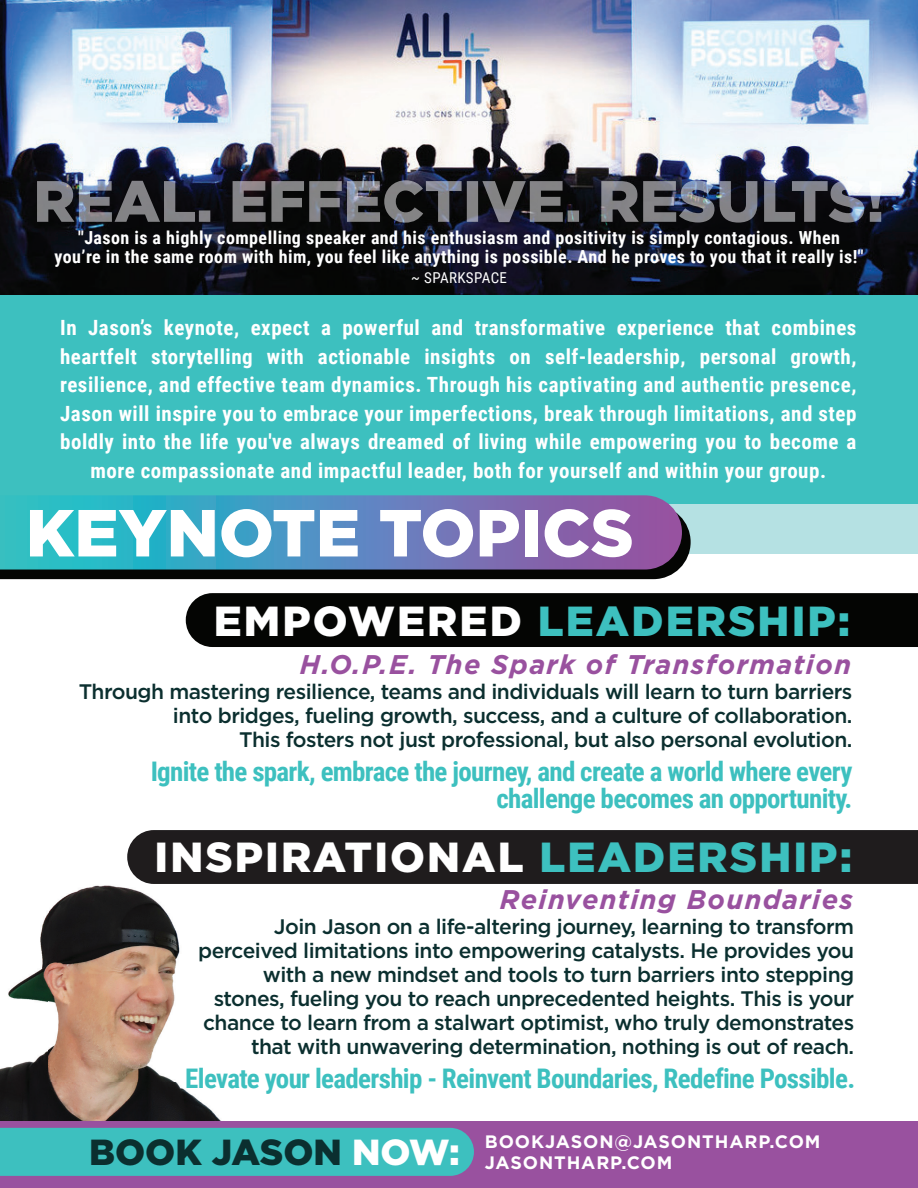
<style>
.page{position:relative;width:918px;height:1188px;background:#fff}
.page>*{position:absolute;margin:0;border:0;box-sizing:border-box;transform-origin:0 0}
.t1{font:900 66.45px "Gotham";color:#fff}
.t2{font:900 42px "Gotham";letter-spacing:.05em;color:#fff}
.t3{font:900 42px "Gotham";letter-spacing:.05em;color:#3dc0bf}
.t4{font:900 36.3px "Gotham";color:#0b2f2f}
.t5{font:700 27px/27px "Roboto Condensed";letter-spacing:-.025em;color:#3dc0bf;text-align:right}
.t6{font:italic 700 27px "Gotham";letter-spacing:.05em;color:#99519f}
.t7{font:500 21px/24px "Gotham";letter-spacing:-.025em;color:#0b2f2f;text-align:right}
.t8{font:700 21px/28.5px "Roboto Condensed";letter-spacing:.025em;color:#fff;text-align:center}
.t9{font:700 18px/19.5px "Roboto Condensed";letter-spacing:.025em;color:#fff;text-align:center}
.t10{font:700 18px/21px "Gotham";letter-spacing:.05em;color:#fff}
.t11{font:15px "Roboto Condensed";letter-spacing:.025em;color:#fff}
.s1{color:#fff}
.s2{color:#3dc0bf}
</style>
<div class="page">
<img style="left:0;top:0;width:918px;height:295px">
<img style="left:0;top:885px;width:221px;height:236px">
<div style="left:0;top:1121px;width:918px;height:67px;background:#99519f"></div>
<div style="left:0;top:1128px;width:474px;height:48px;background:#3dc0bf"></div>
<img style="left:37px;top:180px;width:845px;height:43px">
<div style="left:0;top:295px;width:918px;height:209px;background:#3dc0bf"></div>
<svg style="left:0;top:505px;width:691px;height:74px;background:#131614"></svg>
<svg style="left:0;top:495px;width:682px;height:75px;background:#578ab9"></svg>
<div style="left:127px;top:830px;width:791px;height:54px;background:#1f1c1d"></div>
<div style="left:186px;top:593px;width:732px;height:54px;background:#040503"></div>
<p class="t9" style="left:54px;top:227px;width:811px">"Jason is a highly compelling speaker and his enthusiasm and positivity is simply contagious. When you’re in the same room with him, you feel like anything is possible. And he proves to you that it really is!"</p>
<p class="t11" style="left:411px;top:267px;width:97px">~ SPARKSPACE</p>
<p class="t8" style="left:60px;top:313px;width:798px">In Jason’s keynote, expect a powerful and transformative experience that combines heartfelt storytelling with actionable insights on self-leadership, personal growth, resilience, and effective team dynamics. Through his captivating and authentic presence, Jason will inspire you to embrace your imperfections, break through limitations, and step boldly into the life you've always dreamed of living while empowering you to become a more compassionate and impactful leader, both for yourself and within your group.</p>
<h1 class="t1" style="left:26px;top:487px;width:609px">KEYNOTE TOPICS</h1>
<h2 class="t3" style="left:214px;top:592px;width:638px"><span class="s1">EMPOWERED</span> LEADERSHIP:</h2>
<p class="t6" style="left:300px;top:646px;width:553px">H.O.P.E. The Spark of Transformation</p>
<p class="t7" style="left:79px;top:679px;width:775px">Through mastering resilience, teams and individuals will learn to turn barriers into bridges, fueling growth, success, and a culture of collaboration.<br>This fosters not just professional, but also personal evolution.</p>
<p class="t5" style="left:151px;top:757px;width:703px">Ignite the spark, embrace the journey, and create a world where every challenge becomes an opportunity.</p>
<h2 class="t2" style="left:155px;top:828px;width:699px">INSPIRATIONAL <span class="s2">LEADERSHIP:</span></h2>
<p class="t6" style="left:500px;top:882px;width:355px">Reinventing Boundaries</p>
<p class="t7" style="left:198px;top:914px;width:658px">Join Jason on a life-altering journey, learning to transform perceived limitations into empowering catalysts. He provides you with a new mindset and tools to turn barriers into stepping stones, fueling you to reach unprecedented heights. This is your chance to learn from a stalwart optimist, who truly demonstrates that with unwavering determination, nothing is out of reach.</p>
<p class="t5" style="left:185px;top:1064px;width:671px">Elevate your leadership - Reinvent Boundaries, Redefine Possible.</p>
<h3 class="t4" style="left:89px;top:1127px;width:372px">BOOK JASON <span class="s1">NOW:</span></h3>
<p class="t10" style="left:485px;top:1131px;width:337px">BOOKJASON@JASONTHARP.COM<br>JASONTHARP.COM</p>
</div>
